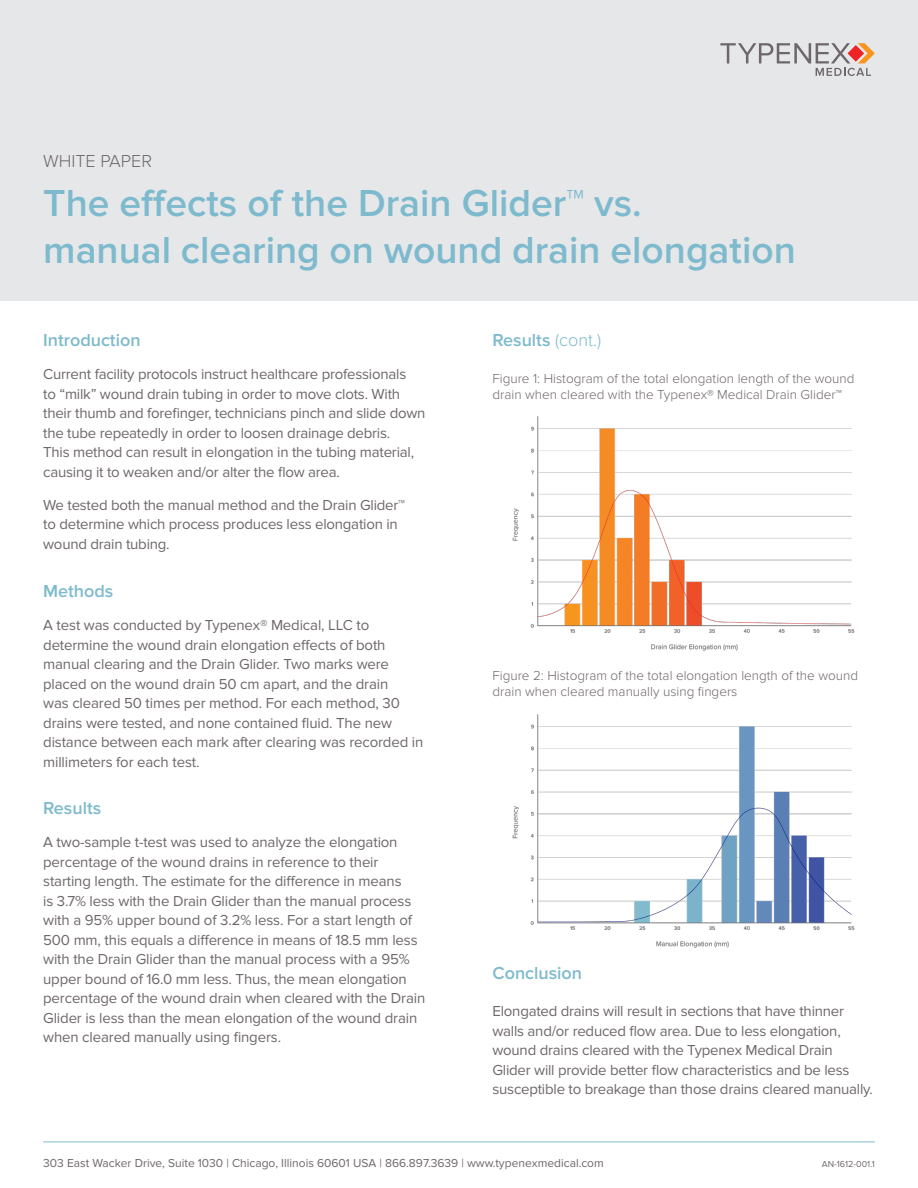
<style>
.page{position:relative;width:918px;height:1188px;background:#fff}
.page>*{position:absolute;margin:0;border:0;box-sizing:border-box;transform-origin:0 0}
.t1{font:600 39px/46.8px "Proxima Nova";color:#7ebacd}
.t2{font:600 18px "Proxima Nova";color:#7ebacd}
.t3{font:300 18px "Proxima Nova";color:#6e676a}
.t4{font:15px/19.5px "Proxima Nova";letter-spacing:-.01em;color:#6e676a}
.t5{font:300 13.5px/16.2px "Proxima Nova";color:#6e676a}
.t6{font:12px "Proxima Nova";color:#6e676a}
.t7{font:9px "Proxima Nova";color:#6e676a}
.s1{font-weight:300}
</style>
<div class="page">
<div style="left:0;top:0;width:918px;height:300px;background:#e6e7e9"></div>
<svg style="left:720px;top:43px;width:155px;height:33px"></svg>
<img style="left:512px;top:416px;width:343px;height:235px">
<img style="left:512px;top:714px;width:343px;height:234px">
<hr style="left:43px;top:1142px;width:832px;height:1px;background:#7ebacd">
<p class="t3" style="left:43px;top:150px;width:110px">WHITE PAPER</p>
<p class="t1" style="left:43px;top:181px;width:754px">The effects of the Drain Glider™ vs.<br>manual clearing on wound drain elongation</p>
<p class="t2" style="left:43px;top:330px;width:99px">Introduction</p>
<p class="t4" style="left:43px;top:365px;width:384px">Current facility protocols instruct healthcare professionals<br>to “milk” wound drain tubing in order to move clots. With their thumb and forefinger, technicians pinch and slide down the tube repeatedly in order to loosen drainage debris.<br>This method can result in elongation in the tubing material, causing it to weaken and/or alter the flow area.</p>
<p class="t4" style="left:43px;top:495px;width:363px">We tested both the manual method and the Drain Glider™ to determine which process produces less elongation in wound drain tubing.</p>
<p class="t2" style="left:43px;top:581px;width:72px">Methods</p>
<p class="t4" style="left:43px;top:615px;width:382px">A test was conducted by Typenex® Medical, LLC to determine the wound drain elongation effects of both manual clearing and the Drain Glider. Two marks were placed on the wound drain 50 cm apart, and the drain<br>was cleared 50 times per method. For each method, 30 drains were tested, and none contained fluid. The new distance between each mark after clearing was recorded in millimeters for each test.</p>
<p class="t2" style="left:43px;top:798px;width:60px">Results</p>
<p class="t4" style="left:43px;top:833px;width:384px">A two-sample t-test was used to analyze the elongation percentage of the wound drains in reference to their starting length. The estimate for the difference in means<br>is 3.7% less with the Drain Glider than the manual process with a 95% upper bound of 3.2% less. For a start length of 500 mm, this equals a difference in means of 18.5 mm less with the Drain Glider than the manual process with a 95% upper bound of 16.0 mm less. Thus, the mean elongation percentage of the wound drain when cleared with the Drain Glider is less than the mean elongation of the wound drain when cleared manually using fingers.</p>
<p class="t2" style="left:492px;top:330px;width:110px">Results <span class="s1">(cont.)</span></p>
<p class="t5" style="left:492px;top:371px;width:363px">Figure 1: Histogram of the total elongation length of the wound drain when cleared with the Typenex® Medical Drain Glider™</p>
<p class="t5" style="left:492px;top:667px;width:367px">Figure 2: Histogram of the total elongation length of the wound drain when cleared manually using fingers</p>
<p class="t2" style="left:492px;top:963px;width:91px">Conclusion</p>
<p class="t4" style="left:492px;top:1002px;width:382px">Elongated drains will result in sections that have thinner walls and/or reduced flow area. Due to less elongation, wound drains cleared with the Typenex Medical Drain Glider will provide better flow characteristics and be less susceptible to breakage than those drains cleared manually.</p>
<p class="t6" style="left:43px;top:1156px;width:562px">303 East Wacker Drive, Suite 1030 | Chicago, Illinois 60601 USA | 866.897.3639 | www.typenexmedical.com</p>
<p class="t7" style="left:822px;top:1158px;width:54px">AN-1612-001.1</p>
</div>
